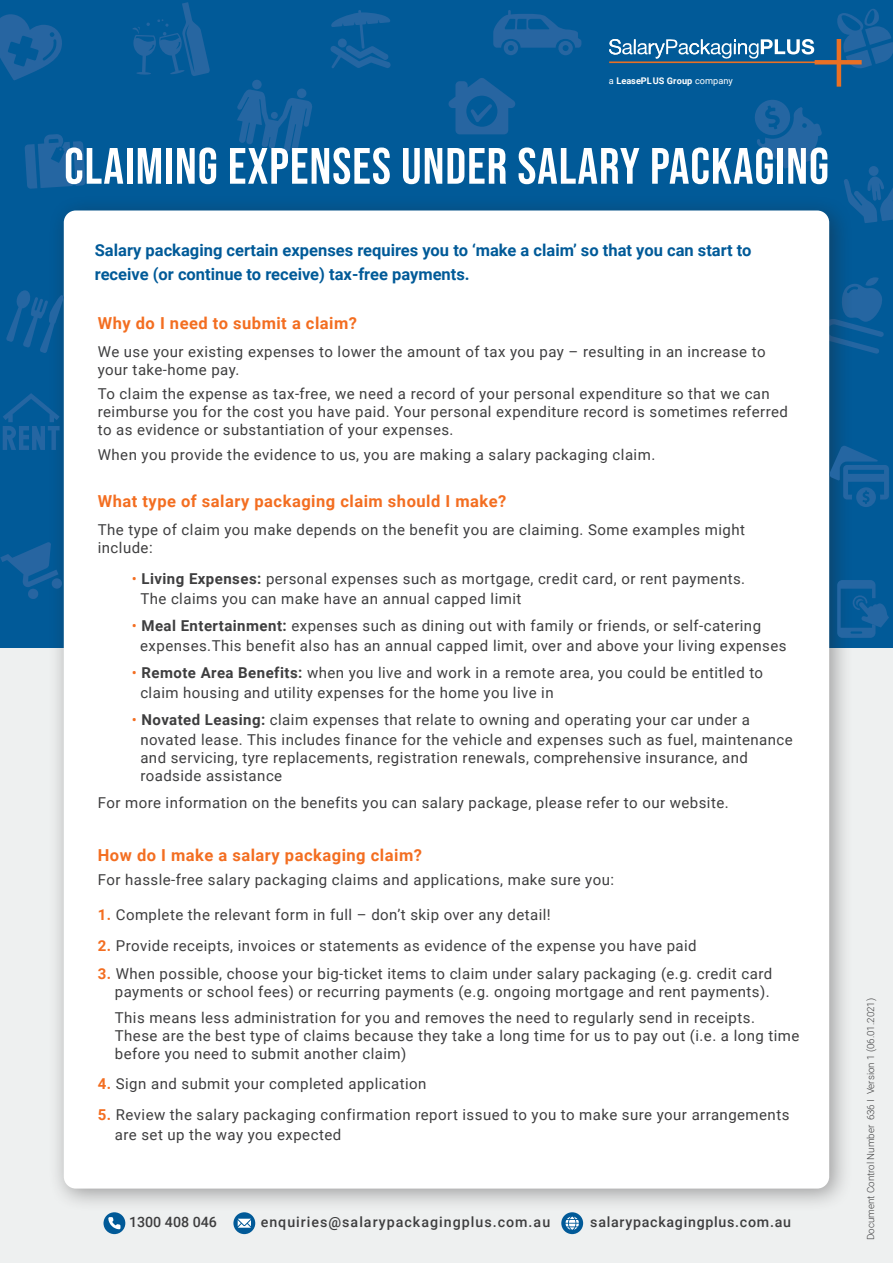
<style>
.page{position:relative;width:893px;height:1263px;background:#fff}
.page>*{position:absolute;margin:0;border:0;box-sizing:border-box;transform-origin:0 0}
.t1{font:51px "Bebas Neue";letter-spacing:.02em;color:#fff}
.t2{font:700 16.5px/24px "Roboto";color:#015a98}
.t3{font:700 16.5px "Roboto";letter-spacing:.03em;color:#f36e21}
.t4{font:15px/18px "Roboto";letter-spacing:.03em;color:#3e3e3f}
.t5{font:500 14.25px "Roboto";letter-spacing:.07em;color:#3e3e3f}
.t6{font:500 14.25px "Roboto";letter-spacing:.05em;color:#3e3e3f}
.t7{font:500 14.25px "Roboto";color:#3e3e3f}
.t8{font:300 9.75px "Roboto";color:#3e3e3f}
.t9{font:700 9.15px "Roboto";color:#fff}
.s1{font-weight:400}
.s2{color:#f36e21}
.s3{font-weight:700}
.s4{font-weight:700;color:#f36e21}
</style>
<div class="page">
<div style="left:0;top:0;width:893px;height:663px;background:#015a98"></div>
<div style="left:0;top:648px;width:893px;height:615px;background:#eef0f0"></div>
<svg style="left:853px;top:277px;width:31px;height:77px"></svg>
<div style="left:48px;top:195px;width:805px;height:1018px;background:#231f20;opacity:.4"></div>
<div style="left:64px;top:210px;width:765px;height:978px;background:#fff;border-radius:12px"></div>
<svg style="left:330px;top:10px;width:61px;height:58px"></svg>
<svg style="left:755px;top:100px;width:67px;height:69px"></svg>
<svg style="left:448px;top:78px;width:67px;height:56px"></svg>
<svg style="left:837px;top:580px;width:52px;height:58px"></svg>
<svg style="left:493px;top:10px;width:88px;height:45px"></svg>
<svg style="left:6px;top:290px;width:58px;height:63px"></svg>
<svg style="left:0;top:14px;width:62px;height:66px"></svg>
<svg style="left:0;top:542px;width:63px;height:57px"></svg>
<svg style="left:237px;top:80px;width:75px;height:73px"></svg>
<svg style="left:25px;top:134px;width:61px;height:55px"></svg>
<svg style="left:3px;top:393px;width:57px;height:57px"></svg>
<svg style="left:844px;top:166px;width:49px;height:57px"></svg>
<svg style="left:829px;top:446px;width:60px;height:61px"></svg>
<svg style="left:132px;top:2px;width:78px;height:74px"></svg>
<svg style="left:609px;top:9px;width:284px;height:78px"></svg>
<svg style="left:561px;top:1212px;width:22px;height:22px"></svg>
<svg style="left:566px;top:1216px;width:13px;height:14px"></svg>
<svg style="left:233px;top:1212px;width:22px;height:22px"></svg>
<svg style="left:238px;top:1219px;width:13px;height:9px"></svg>
<div style="left:104px;top:1212px;width:21px;height:22px;background:#015a98;border-radius:50%"></div>
<svg style="left:108px;top:1217px;width:12px;height:12px"></svg>
<p class="t9" style="left:609px;top:74px;width:125px"><span class="s1">a</span> LeasePLUS Group <span class="s1">company</span></p>
<h1 class="t1" style="left:64px;top:137px;width:766px">CLAIMING EXPENSES UNDER SALARY PACKAGING</h1>
<p class="t2" style="left:95px;top:237px;width:658px">Salary packaging certain expenses requires you to ‘make a claim’ so that you can start to receive (or continue to receive) tax-free payments.</p>
<p class="t3" style="left:98px;top:312px;width:261px">Why do I need to submit a claim?</p>
<p class="t4" style="left:98px;top:342px;width:669px">We use your existing expenses to lower the amount of tax you pay – resulting in an increase to your take-home pay.</p>
<p class="t4" style="left:98px;top:385px;width:692px">To claim the expense as tax-free, we need a record of your personal expenditure so that we can reimburse you for the cost you have paid. Your personal expenditure record is sometimes referred to as evidence or substantiation of your expenses.</p>
<p class="t4" style="left:98px;top:445px;width:559px">When you provide the evidence to us, you are making a salary packaging claim.</p>
<p class="t3" style="left:98px;top:490px;width:410px">What type of salary packaging claim should I make?</p>
<p class="t4" style="left:98px;top:520px;width:649px">The type of claim you make depends on the benefit you are claiming. Some examples might include:</p>
<p class="t4" style="left:140px;top:568px;width:606px;line-height:20.5px;text-indent:-9px"><span class="s2">•</span> <span class="s3">Living Expenses:</span> personal expenses such as mortgage, credit card, or rent payments.<br>The claims you can make have an annual capped limit</p>
<p class="t4" style="left:140px;top:615px;width:648px;line-height:20.5px;text-indent:-8px"><span class="s2">•</span> <span class="s3">Meal Entertainment:</span> expenses such as dining out with family or friends, or self-catering expenses.This benefit also has an annual capped limit, over and above your living expenses</p>
<p class="t4" style="left:140px;top:662px;width:624px;line-height:20.5px;text-indent:-9px"><span class="s2">•</span> <span class="s3">Remote Area Benefits:</span> when you live and work in a remote area, you could be entitled to claim housing and utility expenses for the home you live in</p>
<p class="t4" style="left:140px;top:709px;width:654px;line-height:20.5px;text-indent:-9px"><span class="s2">•</span> <span class="s3">Novated Leasing:</span> claim expenses that relate to owning and operating your car under a novated lease. This includes finance for the vehicle and expenses such as fuel, maintenance</p>
<p class="t4" style="left:140px;top:748px;width:609px">and servicing, tyre replacements, registration renewals, comprehensive insurance, and roadside assistance</p>
<p class="t4" style="left:98px;top:793px;width:632px">For more information on the benefits you can salary package, please refer to our website.</p>
<p class="t3" style="left:98px;top:844px;width:326px">How do I make a salary packaging claim?</p>
<p class="t4" style="left:98px;top:870px;width:518px">For hassle-free salary packaging claims and applications, make sure you:</p>
<p class="t4" style="left:98px;top:905px;width:454px"><span class="s4">1.</span> Complete the relevant form in full – don’t skip over any detail!</p>
<p class="t4" style="left:98px;top:936px;width:600px"><span class="s4">2.</span> Provide receipts, invoices or statements as evidence of the expense you have paid</p>
<p class="t4" style="left:98px;top:964px;width:676px;text-align:right"><span class="s4">3.</span> When possible, choose your big-ticket items to claim under salary packaging (e.g. credit card payments or school fees) or recurring payments (e.g. ongoing mortgage and rent payments).</p>
<p class="t4" style="left:115px;top:1008px;width:686px">This means less administration for you and removes the need to regularly send in receipts.<br>These are the best type of claims because they take a long time for us to pay out (i.e. a long time before you need to submit another claim)</p>
<p class="t4" style="left:98px;top:1074px;width:330px"><span class="s4">4.</span> Sign and submit your completed application</p>
<p class="t4" style="left:115px;top:1103px;width:676px;line-height:20.2px;text-indent:-17px"><span class="s4">5.</span> Review the salary packaging confirmation report issued to you to make sure your arrangements are set up the way you expected</p>
<p class="t7" style="left:129px;top:1212px;width:90px">1300 408 046</p>
<p class="t5" style="left:261px;top:1212px;width:291px">enquiries@salarypackagingplus.com.au</p>
<p class="t6" style="left:590px;top:1212px;width:202px">salarypackagingplus.com.au</p>
<p class="t8" style="left:864px;top:1240px;width:243px;rotate:-90deg">Document Control Number 636 I Version 1 (06.01.2021)</p>
</div>
